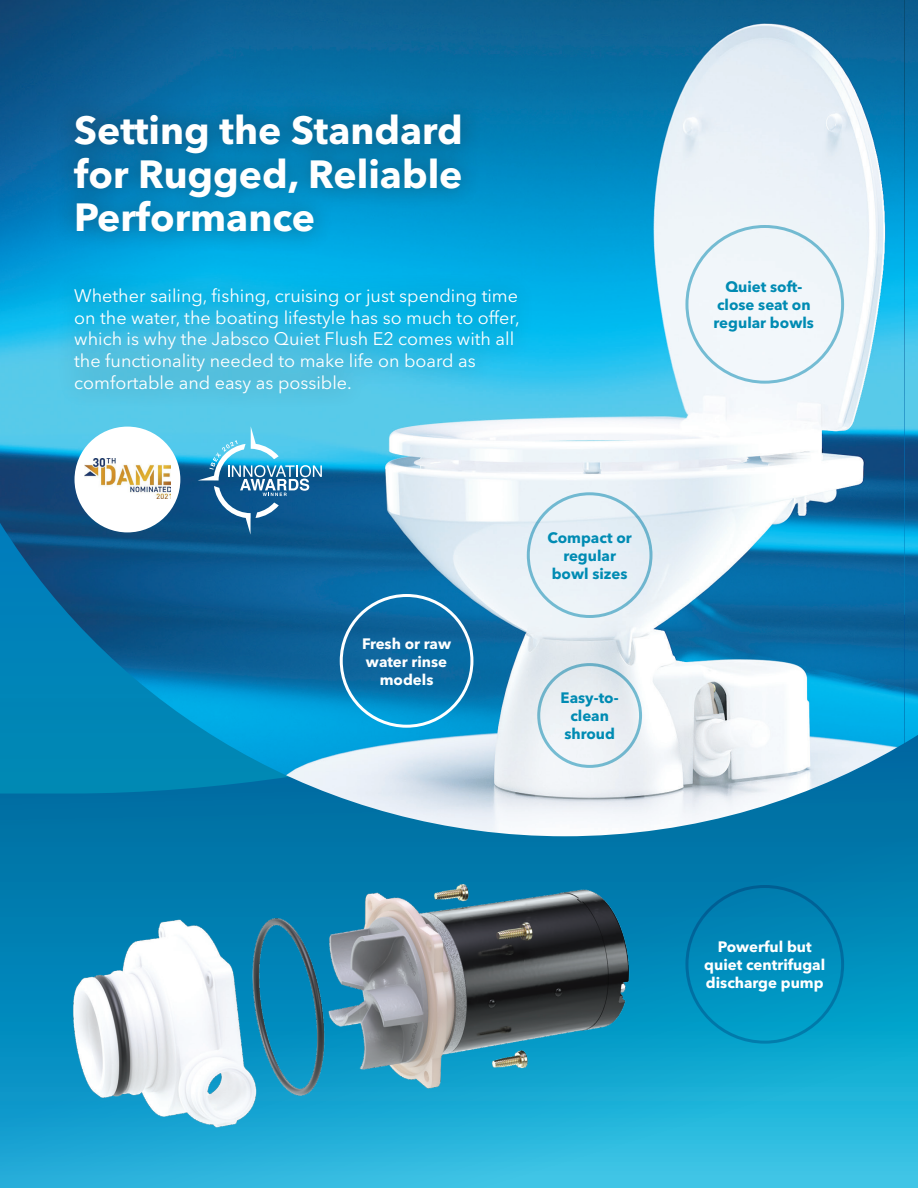
<style>
.page{position:relative;width:918px;height:1188px;background:#fff}
.page>*{position:absolute;margin:0;border:0;box-sizing:border-box;transform-origin:0 0}
.t1{font:700 39px/43.5px "Avenir Next LT Pro";color:#fff;text-align:justify}
.Body_Copy{font:18px/21.6px "Avenir Next LT Pro";color:#fff}
.Body_bold{font:700 15px/18px "Avenir Next LT Pro";color:#008bb3;text-align:center}
.Body_bold-2{font:700 15px/18px "Avenir Next LT Pro";color:#fff;text-align:center}
</style>
<div class="page">
<svg style="left:742px;top:836px;width:162px;height:352px;background:#0f9dc7"></svg>
<img style="left:0;top:0;width:904px;height:836px">
<img style="left:0;top:767px;width:742px;height:421px">
<div style="left:340px;top:594px;width:133px;height:134px;border:3px solid #fff;border-radius:50%"></div>
<div style="left:527px;top:492px;width:126px;height:126px;border:3px solid #008bb3;border-radius:50%"></div>
<div style="left:537px;top:663px;width:105px;height:105px;border:3px solid #008bb3;border-radius:50%"></div>
<div style="left:685px;top:885px;width:159px;height:159px;border:3px solid #008bb3;border-radius:50%"></div>
<div style="left:685px;top:225px;width:159px;height:159px;border:3px solid #008bb3;border-radius:50%"></div>
<div style="left:53px;top:94px;width:485px;height:318px;background:#231f20;opacity:.48"></div>
<svg style="left:198px;top:426px;width:124px;height:109px;background:#3d90ba"></svg>
<div style="left:75px;top:427px;width:105px;height:105px;background:#fff;border-radius:50%"></div>
<img style="left:84px;top:458px;width:86px;height:41px">
<svg style="left:904px;top:743px;width:14px;height:445px;background:#0c95c0"></svg>
<img style="left:904px;top:0;width:14px;height:743px">
<h2 class="t1" style="left:74px;top:109px;width:390px">Setting the Standard for Rugged, Reliable Performance</h2>
<p class="Body_Copy" style="left:74px;top:285px;width:447px">Whether sailing, fishing, cruising or just spending time on the water, the boating lifestyle has so much to offer, which is why the Jabsco Quiet Flush E2 comes with all the functionality needed to make life on board as comfortable and easy as possible.</p>
<p class="Body_bold-2" style="left:362px;top:635px;width:91px">Fresh or raw water rinse models</p>
<p class="Body_bold" style="left:548px;top:528px;width:86px">Compact or regular bowl sizes</p>
<p class="Body_bold" style="left:561px;top:689px;width:60px">Easy-to&shy;clean shroud</p>
<p class="Body_bold" style="left:714px;top:278px;width:102px">Quiet soft&shy;close seat on regular bowls</p>
<p class="Body_bold-2" style="left:704px;top:938px;width:122px">Powerful but quiet centrifugal discharge pump</p>
</div>
